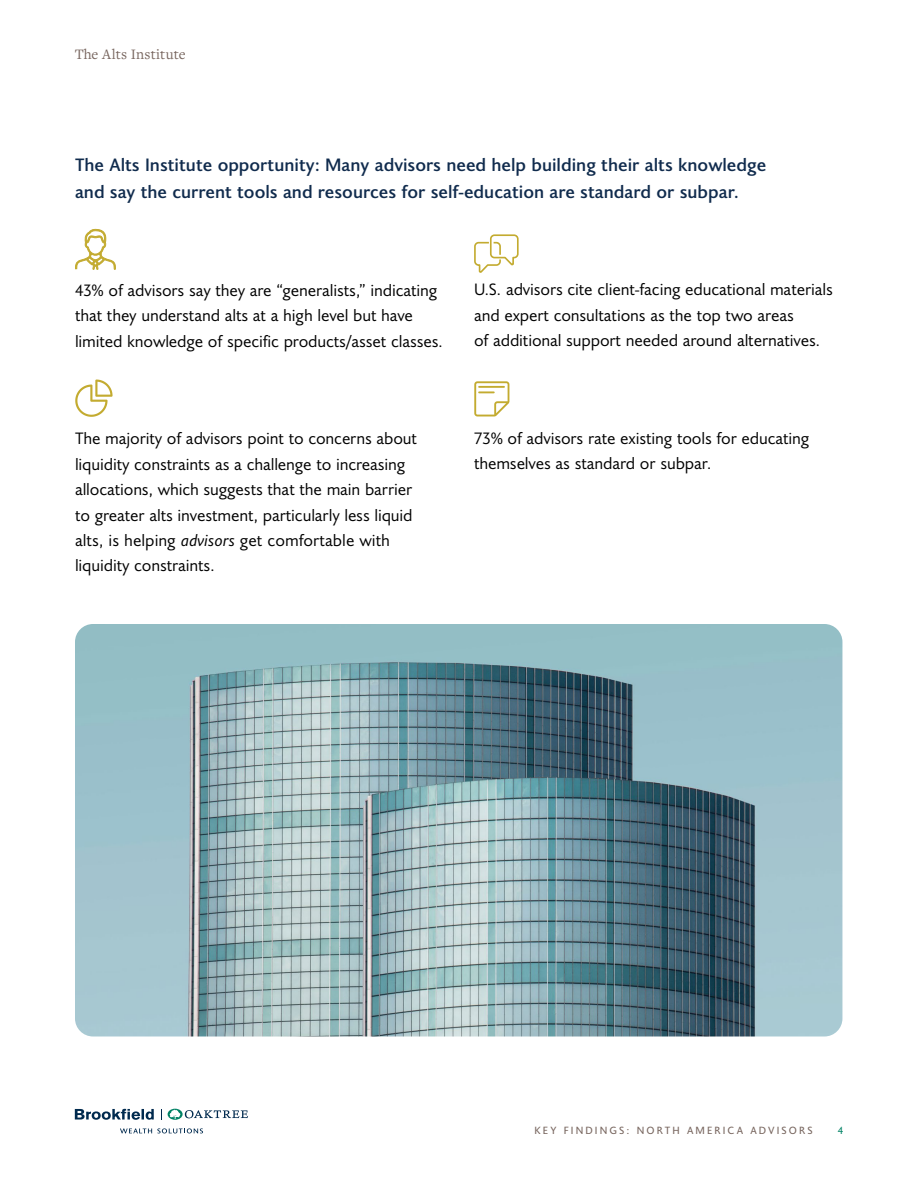
<style>
.page{position:relative;width:918px;height:1188px;background:#fff}
.page>*{position:absolute;margin:0;border:0;box-sizing:border-box;transform-origin:0 0}
.t1{font:500 18px/27px "Joanna Sans Nova";color:#102b4d}
.t2{font:16.5px/25.5px "Joanna Sans Nova";letter-spacing:-.01em;color:#000}
.t3{font:15px "Freight Text Pro";letter-spacing:.01em;color:#78665f}
.t4{font:10.5px "Joanna Sans Nova";letter-spacing:.2em;color:#78665f}
.t5{font:10.5px "Joanna Sans Nova";color:#008265}
.s1{font-style:italic}
</style>
<div class="page">
<img style="left:75px;top:624px;width:767px;height:412px">
<svg style="left:75px;top:380px;width:38px;height:37px"></svg>
<svg style="left:75px;top:229px;width:41px;height:41px"></svg>
<svg style="left:474px;top:234px;width:45px;height:39px"></svg>
<svg style="left:75px;top:1109px;width:79px;height:11px"></svg>
<svg style="left:168px;top:1109px;width:80px;height:11px"></svg>
<svg style="left:120px;top:1128px;width:83px;height:5px"></svg>
<svg style="left:474px;top:381px;width:35px;height:36px"></svg>
<p class="t3" style="left:75px;top:45px;width:112px">The Alts Institute</p>
<p class="t1" style="left:75px;top:150px;width:693px">The Alts Institute opportunity: Many advisors need help building their alts knowledge and say the current tools and resources for self-education are standard or subpar.</p>
<p class="t2" style="left:75px;top:276px;width:370px">43% of advisors say they are “generalists,” indicating that they understand alts at a high level but have limited knowledge of specific products/asset classes.</p>
<p class="t2" style="left:75px;top:425px;width:344px">The majority of advisors point to concerns about liquidity constraints as a challenge to increasing allocations, which suggests that the main barrier to greater alts investment, particularly less liquid alts, is helping <span class="s1">advisors</span> get comfortable with liquidity constraints.</p>
<p class="t2" style="left:474px;top:276px;width:360px">U.S. advisors cite client-facing educational materials and expert consultations as the top two areas<br>of additional support needed around alternatives.</p>
<p class="t2" style="left:474px;top:425px;width:337px">73% of advisors rate existing tools for educating themselves as standard or subpar.</p>
<p class="t4" style="left:534px;top:1123px;width:280px">KEY FINDINGS: NORTH AMERICA ADVISORS</p>
<p class="t5" style="left:838px;top:1123px;width:7px">4</p>
</div>
